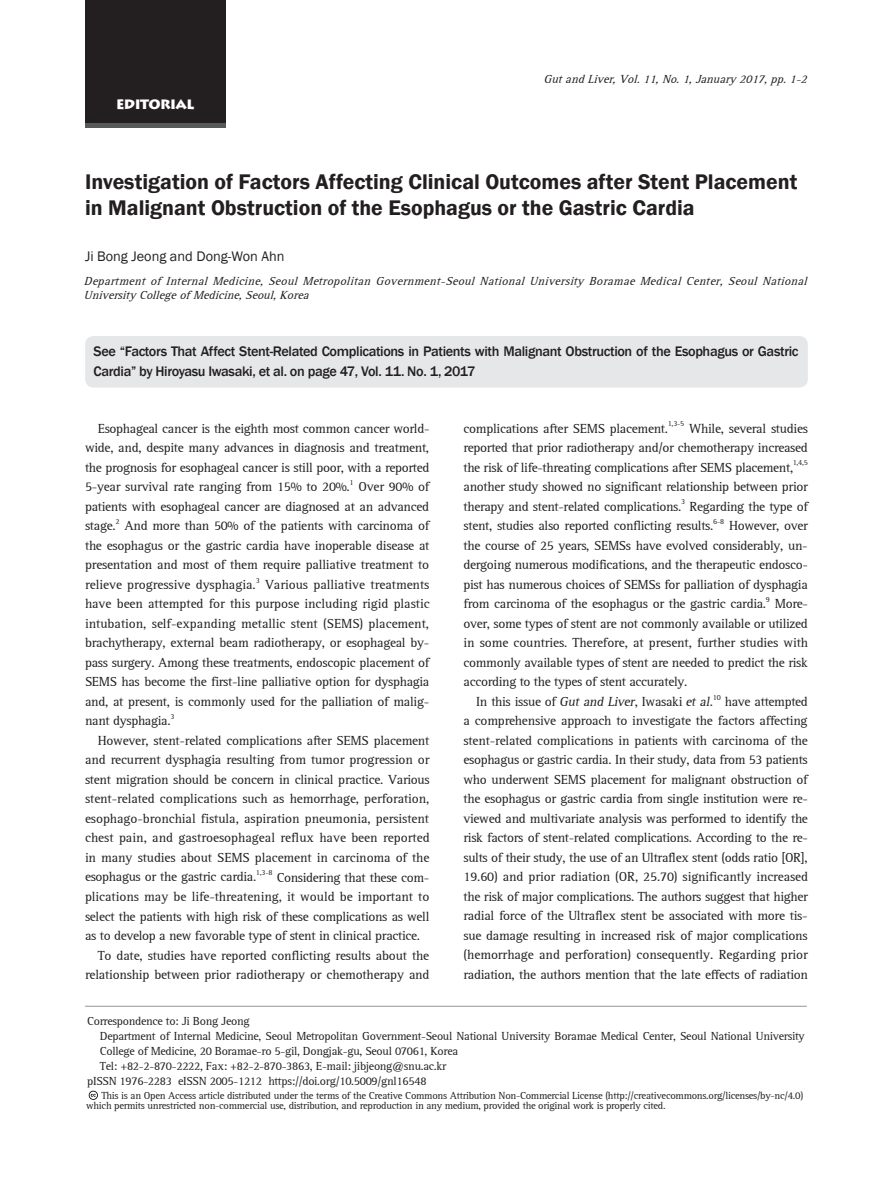
<style>
.page{position:relative;width:893px;height:1191px;background:#fff}
.page>*{position:absolute;margin:0;border:0;box-sizing:border-box;transform-origin:0 0}
.t1{font:600 21.75px/26.1px "Franklin Gothic";color:#231f20}
.t2{font:500 14.25px/19.5px "Franklin Gothic";letter-spacing:-.025em;color:#231f20}
.t3{font:14.25px "Franklin Gothic";color:#231f20}
.t4{font:13.5px/19.5px "Rotisser";letter-spacing:-.025em;color:#231f20;text-align:justify}
.t5{font:13.5px "Rotisser";letter-spacing:-.005em;color:#231f20}
.t6{font:700 13.5px "Lithograph";letter-spacing:-.04em;color:#fff}
.t7{font:12px "Rotisser";letter-spacing:-.025em;color:#231f20}
.t8{font:italic 12px/14.4px "Rotisser";color:#231f20}
.t9{font:10.5px/10.5px "Rotisser";letter-spacing:-.025em;color:#231f20}
.t10{font:7.8px "Rotisser";color:#231f20}
.s1{font-style:italic}
</style>
<div class="page">
<div style="left:85px;top:0;width:140px;height:128px;background:#57585a"></div>
<div style="left:85px;top:0;width:140px;height:123px;background:#231f20"></div>
<svg style="left:88px;top:1090px;width:10px;height:10px"></svg>
<hr style="left:85px;top:1006px;width:722px;height:1px;background:#939598">
<div style="left:85px;top:336px;width:723px;height:51px;background:#e6e7e9;border-radius:9px"></div>
<p class="t6" style="left:116px;top:96px;width:80px">EDITORIAL</p>
<p class="t8" style="left:543px;top:72px;width:269px">GutandLiver,Vol.11,No.1,January2017,pp.1-2</p>
<h1 class="t1" style="left:85px;top:169px;width:714px">Investigation of Factors Affecting Clinical Outcomes after Stent Placement in Malignant Obstruction of the Esophagus or the Gastric Cardia</h1>
<p class="t3" style="left:85px;top:247px;width:201px">Ji Bong Jeong and Dong-Won Ahn</p>
<p class="t8" style="left:84px;top:274px;width:728px">Department of Internal Medicine, Seoul Metropolitan Government-Seoul National University Boramae Medical Center, Seoul National<br>UniversityCollegeof Medicine,Seoul,Korea</p>
<p class="t2" style="left:94px;top:342px;width:706px">See “Factors That Affect Stent-Related Complications in Patients with Malignant Obstruction of the Esophagus or Gastric<br>Cardia” by Hiroyasu Iwasaki, et al. on page 47, Vol. 11. No. 1, 2017</p>
<p class="t4" style="left:85px;top:419px;width:346px;text-indent:13px">Esophageal cancer is the eighth most common cancer world&shy;wide, and, despite many advances in diagnosis and treatment, the prognosis for esophageal cancer is still poor, with a reported 5-year survival rate ranging from 15% to 20%.</p>
<p class="t10" style="left:350px;top:478px;width:6px">1</p>
<p class="t4" style="left:85px;top:477px;width:346px;text-indent:274px">Over 90% of patients with esophageal cancer are diagnosed at an advanced stage.</p>
<p class="t10" style="left:116px;top:517px;width:6px">2</p>
<p class="t4" style="left:85px;top:516px;width:346px;text-indent:39px">And more than 50% of the patients with carcinoma of the esophagus or the gastric cardia have inoperable disease at presentation and most of them require palliative treatment to relieve progressive dysphagia.</p>
<p class="t10" style="left:256px;top:575px;width:6px">3</p>
<p class="t4" style="left:85px;top:575px;width:346px;text-indent:180px">Various palliative treatments have been attempted for this purpose including rigid plastic intubation, self-expanding metallic stent (SEMS) placement, brachytherapy, external beam radiotherapy, or esophageal by&shy;pass surgery. Among these treatments, endoscopic placement of SEMS has become the first-line palliative option for dysphagia and, at present, is commonly used for the palliation of malig&shy;nant dysphagia.</p>
<p class="t10" style="left:170px;top:712px;width:6px">3</p>
<p class="t4" style="left:85px;top:731px;width:346px;text-indent:13px">However, stent-related complications after SEMS placement and recurrent dysphagia resulting from tumor progression or stent migration should be concern in clinical practice. Various stent-related complications such as hemorrhage, perforation, esophago-bronchial fistula, aspiration pneumonia, persistent chest pain, and gastroesophageal reflux have been reported in many studies about SEMS placement in carcinoma of the esophagus or the gastric cardia.</p>
<p class="t10" style="left:256px;top:868px;width:18px">1,3-8</p>
<p class="t4" style="left:277px;top:867px;width:154px">Considering that these com-</p>
<p class="t5" style="left:85px;top:889px;width:346px">plications may be life-threatening, it would be important to</p>
<p class="t4" style="left:85px;top:906px;width:346px">select the patients with high risk of these complications as well</p>
<p class="t4" style="left:85px;top:926px;width:337px">as to develop a new favorable type of stent in clinical practice.</p>
<p class="t4" style="left:98px;top:945px;width:333px">To date, studies have reported conflicting results about the</p>
<p class="t4" style="left:85px;top:965px;width:346px">relationship between prior radiotherapy or chemotherapy and</p>
<p class="t4" style="left:463px;top:419px;width:206px">complications after SEMS placement.</p>
<p class="t10" style="left:668px;top:419px;width:18px">1,3-5</p>
<p class="t4" style="left:463px;top:419px;width:346px;text-indent:226px">While, several studies reported that prior radiotherapy and/or chemotherapy increased the risk of life-threating complications after SEMS placement,</p>
<p class="t10" style="left:793px;top:458px;width:17px">1,4,5</p>
<p class="t4" style="left:463px;top:477px;width:346px">another study showed no significant relationship between prior therapy and stent-related complications.</p>
<p class="t10" style="left:681px;top:497px;width:6px">3</p>
<p class="t4" style="left:463px;top:497px;width:346px;text-indent:226px">Regarding the type of stent, studies also reported conflicting results.</p>
<p class="t10" style="left:713px;top:517px;width:12px">6-8</p>
<p class="t4" style="left:463px;top:516px;width:346px;text-indent:266px">However, over the course of 25 years, SEMSs have evolved considerably, un&shy;dergoing numerous modifications, and the therapeutic endosco&shy;pist has numerous choices of SEMSs for palliation of dysphagia from carcinoma of the esophagus or the gastric cardia.</p>
<p class="t10" style="left:766px;top:595px;width:6px">9</p>
<p class="t4" style="left:775px;top:594px;width:35px">More-</p>
<p class="t4" style="left:463px;top:614px;width:346px">over, some types of stent are not commonly available or utilized</p>
<p class="t4" style="left:463px;top:633px;width:346px">in some countries. Therefore, at present, further studies with</p>
<p class="t4" style="left:463px;top:653px;width:346px">commonly available types of stent are needed to predict the risk</p>
<p class="t4" style="left:463px;top:672px;width:225px">according to the types of stent accurately.</p>
<p class="t4" style="left:476px;top:692px;width:238px">In this issue of <span class="s1">Gut and Liver</span>, Iwasaki <span class="s1">et al</span>.</p>
<p class="t10" style="left:713px;top:692px;width:9px">10</p>
<p class="t4" style="left:463px;top:692px;width:346px;text-indent:261px">have attempted a comprehensive approach to investigate the factors affecting stent-related complications in patients with carcinoma of the esophagus or gastric cardia. In their study, data from 53 patients who underwent SEMS placement for malignant obstruction of the esophagus or gastric cardia from single institution were re&shy;viewed and multivariate analysis was performed to identify the risk factors of stent-related complications. According to the re&shy;sults of their study, the use of an Ultraflex stent (odds ratio [OR], 19.60) and prior radiation (OR, 25.70) significantly increased the risk of major complications. The authors suggest that higher radial force of the Ultraflex stent be associated with more tis&shy;sue damage resulting in increased risk of major complications (hemorrhage and perforation) consequently. Regarding prior radiation, the authors mention that the late effects of radiation</p>
<p class="t7" style="left:87px;top:1014px;width:164px">Correspondence to: Ji Bong Jeong</p>
<p class="t7" style="left:100px;top:1029px;width:706px">Department of Internal Medicine, Seoul Metropolitan Government-Seoul National University Boramae Medical Center, Seoul National University</p>
<p class="t7" style="left:100px;top:1044px;width:360px">College of Medicine, 20 Boramae-ro 5-gil, Dongjak-gu, Seoul 07061, Korea</p>
<p class="t7" style="left:100px;top:1059px;width:348px">Tel: +82-2-870-2222, Fax: +82-2-870-3863, E-mail: jibjeong@snu.ac.kr</p>
<p class="t7" style="left:87px;top:1074px;width:341px">pISSN 1976-2283 eISSN 2005-1212 https://doi.org/10.5009/gnl16548</p>
<p class="t9" style="left:86px;top:1090px;width:718px;text-indent:15px">This is an Open Access article distributed under the terms of the Creative Commons Attribution Non-Commercial License (http://creativecommons.org/licenses/by-nc/4.0) which permits unrestricted non-commercial use, distribution, and reproduction in any medium, provided the original work is properly cited.</p>
</div>
